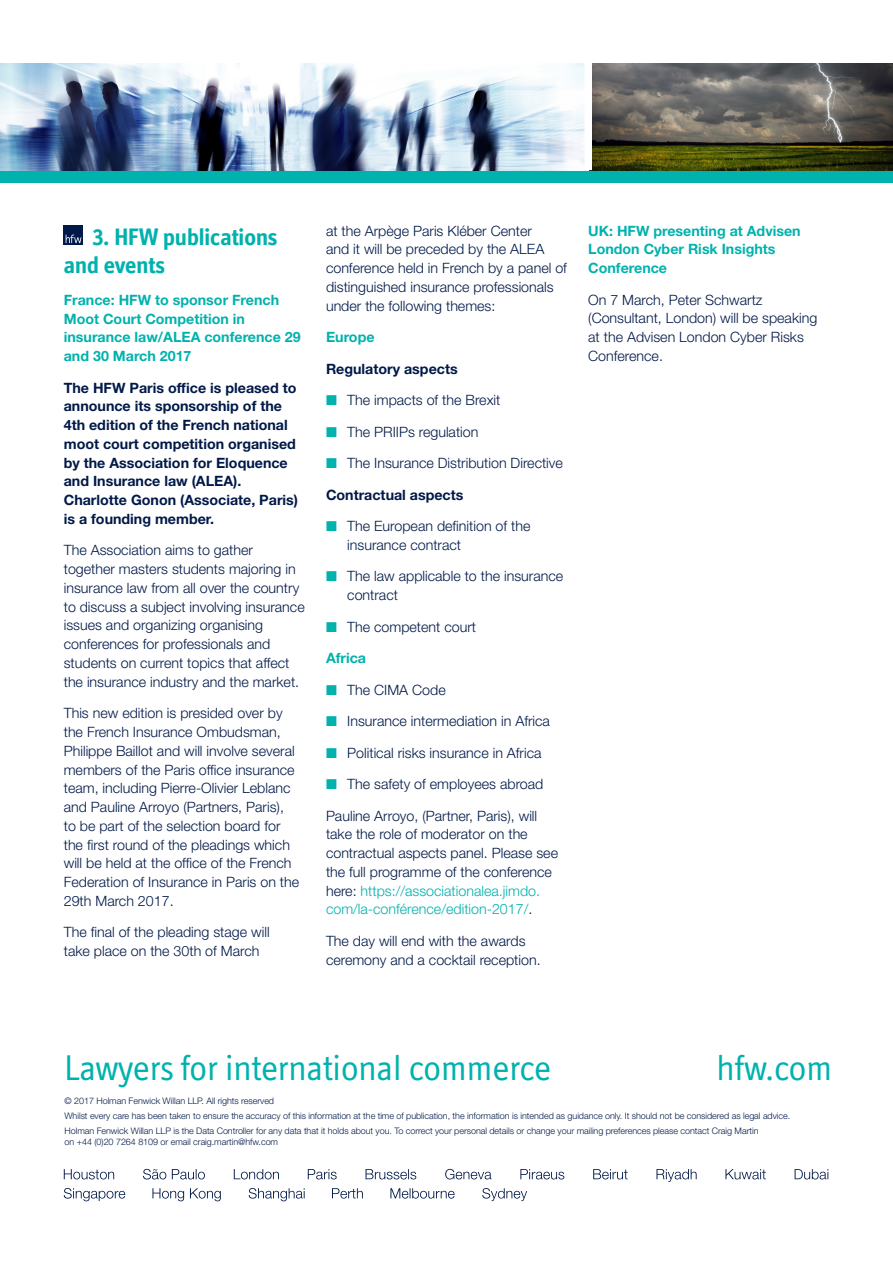
<style>
.page{position:relative;width:893px;height:1263px;background:#fff}
.page>*{position:absolute;margin:0;border:0;box-sizing:border-box;transform-origin:0 0}
.BRIEFING_-_Strapline{font:36px "Officina Display ITC Std";color:#00b2ad}
.BULLETIN_-_Article_H{font:700 24px/28.8px "Officina Display ITC Std";color:#00b2ad}
.BULLETIN_-_Bodytext{font:300 14.25px/18.8px "Helvetica Neue LT Std";color:#001948}
.BULLETIN_-_Intro_Par{font:700 14.25px/18.8px "Helvetica Neue LT Std";color:#001948}
.BULLETIN_-_Subhead_1{font:700 14.25px/18.8px "Helvetica Neue LT Std";color:#00b2ad}
.BULLETIN_-_Bodytext-2{font:700 14.25px "Helvetica Neue LT Std";color:#001948}
.BRIEFING_-_Disclaime{font:300 9px/10.8px "Helvetica Neue LT Std";letter-spacing:-.005em;color:#001948}
.s1{color:#00b2ad}
</style>
<div class="page">
<div style="left:0;top:170px;width:893px;height:13px;background:#00b2ad"></div>
<img style="left:0;top:64px;width:893px;height:106px">
<div style="left:584px;top:47px;width:8px;height:123px;background:#fff"></div>
<svg style="left:143px;top:1169px;width:62px;height:10px"></svg>
<svg style="left:234px;top:1169px;width:45px;height:10px"></svg>
<svg style="left:308px;top:1169px;width:29px;height:10px"></svg>
<svg style="left:366px;top:1169px;width:50px;height:10px"></svg>
<svg style="left:445px;top:1169px;width:46px;height:10px"></svg>
<svg style="left:520px;top:1169px;width:44px;height:10px"></svg>
<svg style="left:593px;top:1169px;width:35px;height:10px"></svg>
<svg style="left:656px;top:1169px;width:41px;height:13px"></svg>
<svg style="left:725px;top:1169px;width:41px;height:10px"></svg>
<svg style="left:795px;top:1169px;width:33px;height:10px"></svg>
<svg style="left:249px;top:1188px;width:56px;height:13px"></svg>
<svg style="left:152px;top:1188px;width:69px;height:13px"></svg>
<svg style="left:64px;top:1188px;width:61px;height:13px"></svg>
<svg style="left:390px;top:1188px;width:65px;height:10px"></svg>
<svg style="left:482px;top:1188px;width:45px;height:13px"></svg>
<svg style="left:332px;top:1188px;width:31px;height:10px"></svg>
<svg style="left:64px;top:1169px;width:50px;height:10px"></svg>
<div style="left:64px;top:225px;width:19px;height:19px;background:#001948"></div>
<svg style="left:66px;top:235px;width:16px;height:8px"></svg>
<p class="BULLETIN_-_Article_H" style="left:64px;top:222px;width:215px;text-indent:29px">3. HFW publications and events</p>
<p class="BULLETIN_-_Subhead_1" style="left:64px;top:290px;width:238px">France: HFW to sponsor French<br>Moot Court Competition in insurance law/ALEA conference 29 and 30 March 2017</p>
<p class="BULLETIN_-_Intro_Par" style="left:64px;top:378px;width:236px">The HFW Paris office is pleased to announce its sponsorship of the<br>4th edition of the French national moot court competition organised by the Association for Eloquence and Insurance law (ALEA).<br>Charlotte Gonon (Associate, Paris) is a founding member.</p>
<p class="BULLETIN_-_Bodytext" style="left:64px;top:541px;width:242px">The Association aims to gather together masters students majoring in insurance law from all over the country to discuss a subject involving insurance issues and organizing organising conferences for professionals and students on current topics that affect the insurance industry and the market.</p>
<p class="BULLETIN_-_Bodytext" style="left:64px;top:703px;width:237px">This new edition is presided over by the French Insurance Ombudsman, Philippe Baillot and will involve several members of the Paris office insurance team, including Pierre-Olivier Leblanc and Pauline Arroyo (Partners, Paris), to be part of the selection board for the first round of the pleadings which will be held at the office of the French Federation of Insurance in Paris on the 29th March 2017.</p>
<p class="BULLETIN_-_Bodytext" style="left:64px;top:922px;width:207px">The final of the pleading stage will take place on the 30th of March</p>
<p class="BULLETIN_-_Bodytext" style="left:326px;top:221px;width:242px">at the Arpège Paris Kléber Center<br>and it will be preceded by the ALEA conference held in French by a panel of distinguished insurance professionals under the following themes:</p>
<p class="BULLETIN_-_Subhead_1" style="left:326px;top:327px;width:50px">Europe</p>
<p class="BULLETIN_-_Bodytext-2" style="left:326px;top:360px;width:133px">Regulatory aspects</p>
<p class="BULLETIN_-_Bodytext" style="left:326px;top:390px;width:176px"><span class="s1">■</span> The impacts of the Brexit</p>
<p class="BULLETIN_-_Bodytext" style="left:326px;top:422px;width:154px"><span class="s1">■</span> The PRIIPs regulation</p>
<p class="BULLETIN_-_Bodytext" style="left:326px;top:453px;width:238px"><span class="s1">■</span> The Insurance Distribution Directive</p>
<p class="BULLETIN_-_Bodytext-2" style="left:326px;top:486px;width:139px">Contractual aspects</p>
<p class="BULLETIN_-_Bodytext" style="left:347px;top:516px;width:185px;text-indent:-21px"><span class="s1">■</span> The European definition of the insurance contract</p>
<p class="BULLETIN_-_Bodytext" style="left:347px;top:567px;width:217px;text-indent:-21px"><span class="s1">■</span> The law applicable to the insurance contract</p>
<p class="BULLETIN_-_Bodytext" style="left:326px;top:617px;width:152px"><span class="s1">■</span> The competent court</p>
<p class="BULLETIN_-_Subhead_1" style="left:326px;top:648px;width:42px">Africa</p>
<p class="BULLETIN_-_Bodytext" style="left:326px;top:680px;width:121px"><span class="s1">■</span> The CIMA Code</p>
<p class="BULLETIN_-_Bodytext" style="left:326px;top:711px;width:225px"><span class="s1">■</span> Insurance intermediation in Africa</p>
<p class="BULLETIN_-_Bodytext" style="left:326px;top:743px;width:217px"><span class="s1">■</span> Political risks insurance in Africa</p>
<p class="BULLETIN_-_Bodytext" style="left:326px;top:774px;width:219px"><span class="s1">■</span> The safety of employees abroad</p>
<p class="BULLETIN_-_Bodytext" style="left:326px;top:806px;width:234px">Pauline Arroyo, (Partner, Paris), will take the role of moderator on the contractual aspects panel. Please see the full programme of the conference here: <span class="s1">https://associationalea.jimdo. com/la-conférence/edition-2017/</span>.</p>
<p class="BULLETIN_-_Bodytext" style="left:326px;top:931px;width:216px">The day will end with the awards ceremony and a cocktail reception.</p>
<p class="BULLETIN_-_Subhead_1" style="left:588px;top:221px;width:214px">UK: HFW presenting at Advisen<br>London Cyber Risk Insights<br>Conference</p>
<p class="BULLETIN_-_Bodytext" style="left:588px;top:290px;width:231px">On 7 March, Peter Schwartz (Consultant, London) will be speaking at the Advisen London Cyber Risks<br>Conference.</p>
<p class="BRIEFING_-_Strapline" style="left:65px;top:1047px;width:488px">Lawyers for international commerce</p>
<p class="BRIEFING_-_Strapline" style="left:717px;top:1047px;width:117px">hfw.com</p>
<p class="BRIEFING_-_Disclaime" style="left:65px;top:1095px;width:211px">© 2017 Holman Fenwick Willan LLP. All rights reserved</p>
<p class="BRIEFING_-_Disclaime" style="left:65px;top:1110px;width:727px">Whilst every care has been taken to ensure the accuracy of this information at the time of publication, the information is intended as guidance only. It should not be considered as legal advice.</p>
<p class="BRIEFING_-_Disclaime" style="left:65px;top:1125px;width:695px">Holman Fenwick Willan LLP is the Data Controller for any data that it holds about you. To correct your personal details or change your mailing preferences please contact Craig Martin on +44 (0)20 7264 8109 or email craig.martin@hfw.com</p>
</div>
